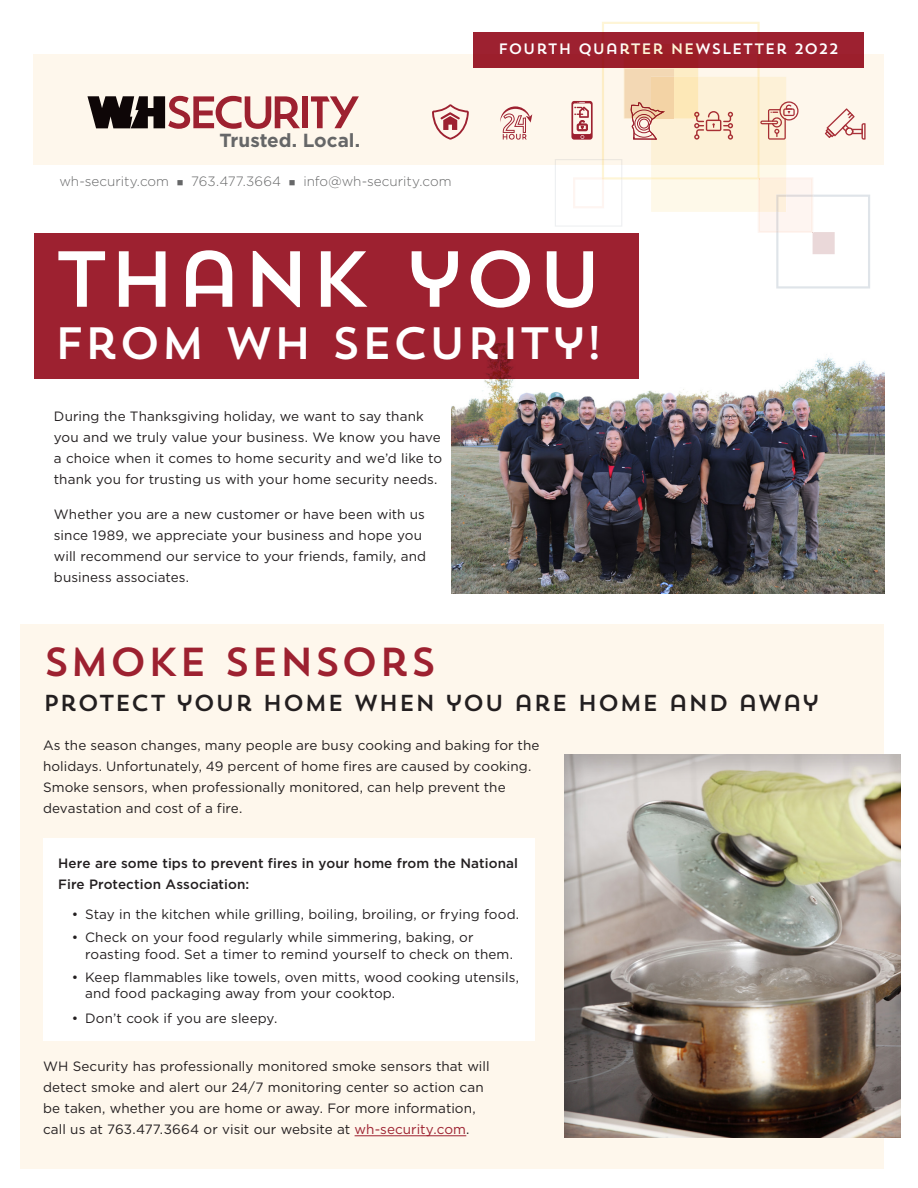
<style>
.page{position:relative;width:918px;height:1188px;background:#fff}
.page>*{position:absolute;margin:0;border:0;box-sizing:border-box;transform-origin:0 0}
.t1{font:78.9px "Trend Sans One";letter-spacing:-.025em;color:#fff}
.t2{font:45.15px "Trend Sans One";letter-spacing:-.02em;color:#fff}
.t3{font:40.35px "Trend Sans One";letter-spacing:-.015em;color:#9d2130}
.t4{font:23.1px "Trend Sans One";letter-spacing:-.01em;color:#231f20}
.t5{font:700 18.9px "Gotham";color:#666768}
.t6{font:15px "Trend Sans One";letter-spacing:.01em;color:#fff}
.Body_text{font:13.5px/21px "Gotham";letter-spacing:.005em;color:#231f20}
.Body_text-2{font:500 13.5px/21px "Gotham";letter-spacing:.005em;color:#231f20}
.t7{font:300 13.5px "Gotham";letter-spacing:-.005em;color:#666768}
.s1{color:#9d2130}
</style>
<div class="page">
<div style="left:33px;top:54px;width:851px;height:110px;background:#fef7ec"></div>
<div style="left:302px;top:96px;width:6px;height:32px;background:#9d2130"></div>
<svg style="left:311px;top:96px;width:48px;height:32px"></svg>
<svg style="left:87px;top:96px;width:213px;height:33px"></svg>
<svg style="left:500px;top:106px;width:32px;height:34px"></svg>
<svg style="left:432px;top:104px;width:37px;height:36px"></svg>
<div style="left:473px;top:32px;width:391px;height:36px;background:#9d2130"></div>
<svg style="left:555px;top:22px;width:315px;height:267px"></svg>
<img style="left:451px;top:343px;width:433px;height:251px">
<div style="left:34px;top:233px;width:604px;height:146px;background:#9d2130"></div>
<div style="left:21px;top:624px;width:863px;height:545px;background:#fef7ec"></div>
<div style="left:562px;top:754px;width:339px;height:384px;background:#231f20;opacity:.2"></div>
<div style="left:43px;top:838px;width:492px;height:203px;background:#fff"></div>
<hr style="left:355px;top:1135px;width:111px;height:1px;background:#9d2130">
<h3 class="t5" style="left:219px;top:128px;width:142px">Trusted. Local.</h3>
<p class="t7" style="left:59px;top:172px;width:394px">wh-security.com ■ 763.477.3664 ■ info@wh-security.com</p>
<p class="t6" style="left:498px;top:40px;width:342px">FOURTH QUARTER NEWSLETTER 2022</p>
<p class="t1" style="left:54px;top:229px;width:551px">THANK YOU</p>
<p class="t2" style="left:54px;top:314px;width:551px">FROM WH SECURITY!</p>
<p class="Body_text" style="left:54px;top:405px;width:390px">During the Thanksgiving holiday, we want to say thank you and we truly value your business. We know you have a choice when it comes to home security and we’d like to thank you for trusting us with your home security needs.</p>
<p class="Body_text" style="left:54px;top:503px;width:374px">Whether you are a new customer or have been with us since 1989, we appreciate your business and hope you will recommend our service to your friends, family, and business associates.</p>
<p class="t3" style="left:43px;top:636px;width:395px">SMOKE SENSORS</p>
<p class="t4" style="left:43px;top:688px;width:778px">PROTECT YOUR HOME WHEN YOU ARE HOME AND AWAY</p>
<p class="Body_text" style="left:43px;top:734px;width:498px">As the season changes, many people are busy cooking and baking for the holidays. Unfortunately, 49 percent of home fires are caused by cooking.<br>Smoke sensors, when professionally monitored, can help prevent the devastation and cost of a fire.</p>
<p class="Body_text-2" style="left:58px;top:852px;width:461px">Here are some tips to prevent fires in your home from the National<br>Fire Protection Association:</p>
<p class="Body_text" style="left:72px;top:903px;width:449px">• Stay in the kitchen while grilling, boiling, broiling, or frying food.</p>
<p class="Body_text" style="left:85px;top:929px;width:429px;line-height:16.5px;text-indent:-14px">• Check on your food regularly while simmering, baking, or roasting food. Set a timer to remind yourself to check on them.</p>
<p class="Body_text" style="left:85px;top:969px;width:435px;line-height:16.5px;text-indent:-14px">• Keep flammables like towels, oven mitts, wood cooking utensils, and food packaging away from your cooktop.</p>
<p class="Body_text" style="left:72px;top:1008px;width:207px">• Don’t cook if you are sleepy.</p>
<p class="Body_text" style="left:43px;top:1056px;width:448px">WH Security has professionally monitored smoke sensors that will detect smoke and alert our 24/7 monitoring center so action can be taken, whether you are home or away. For more information, call us at 763.477.3664 or visit our website at <span class="s1">wh-security.com</span>.</p>
</div>
